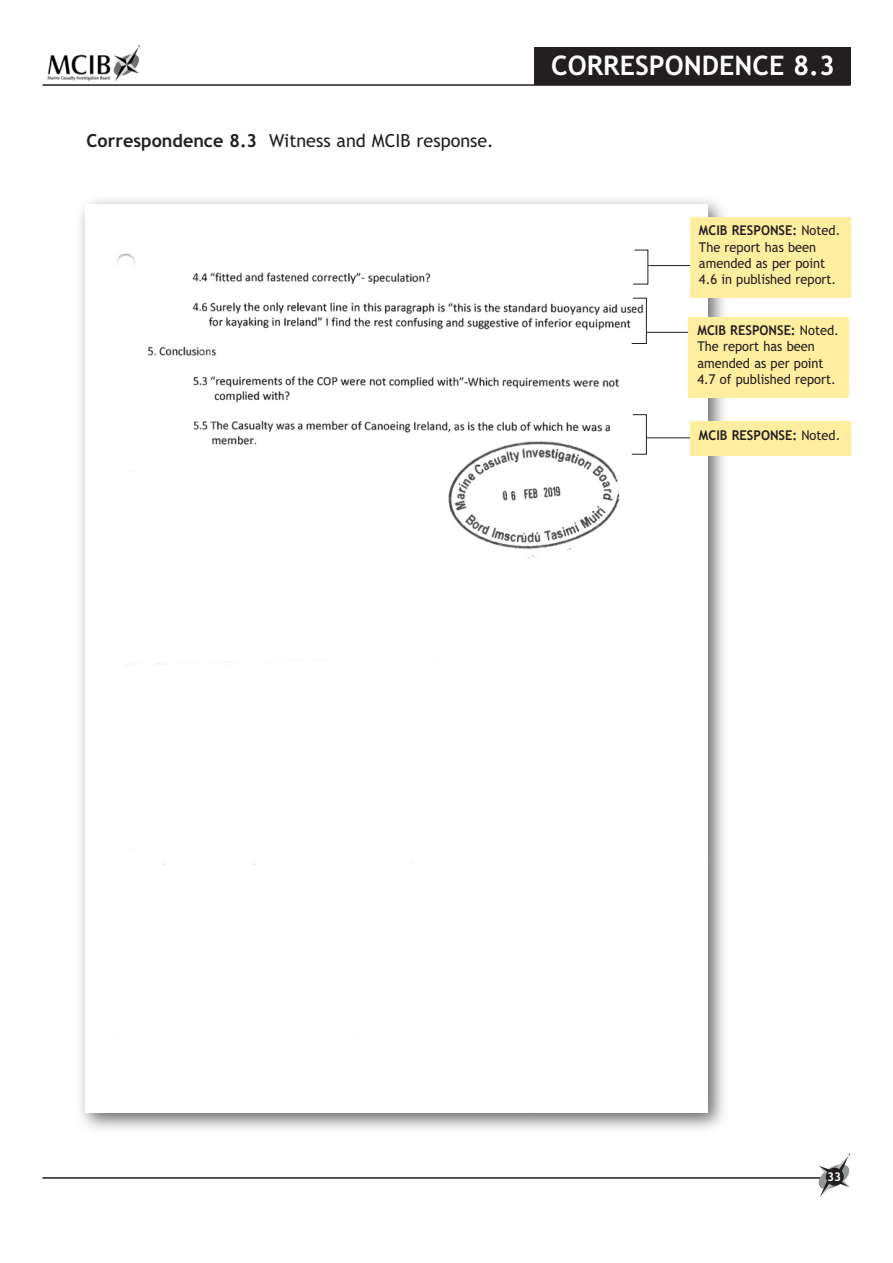
<style>
.page{position:relative;width:893px;height:1263px;background:#fff}
.page>*{position:absolute;margin:0;border:0;box-sizing:border-box;transform-origin:0 0}
.t1{font:700 27px "Trebuchet MS";color:#fff}
.t2{font:18px "Trebuchet MS";color:#231f20}
.t3{font:13.5px/16.2px "Trebuchet MS";color:#231f20;scale:.95 1}
.t4{font:700 13.5px "Trebuchet MS";color:#231f20;scale:.95 1}
.t5{font:700 12px "Trebuchet MS";color:#fff}
.s1{font-weight:700}
.s2{font-weight:400}
</style>
<div class="page">
<hr style="left:43px;top:1177px;width:782px;height:2px;background:#231f20">
<img style="left:47px;top:44px;width:93px;height:37px">
<hr style="left:43px;top:84px;width:807px;height:2px;background:#231f20">
<svg style="left:819px;top:1153px;width:31px;height:44px"></svg>
<div style="left:826px;top:1168px;width:18px;height:18px;background:#231f20;border-radius:50%"></div>
<div style="left:535px;top:47px;width:315px;height:38px;background:#231f20"></div>
<img style="left:80px;top:199px;width:653px;height:930px">
<img style="left:85px;top:204px;width:623px;height:909px">
<svg style="left:632px;top:249px;width:17px;height:36px"></svg>
<hr style="left:648px;top:265px;width:58px;height:1px;background:#231f20">
<svg style="left:631px;top:414px;width:16px;height:41px"></svg>
<hr style="left:647px;top:437px;width:57px;height:1px;background:#231f20">
<div style="left:690px;top:217px;width:160px;height:81px;background:#ffeda0"></div>
<svg style="left:631px;top:297px;width:16px;height:47px"></svg>
<hr style="left:647px;top:332px;width:57px;height:1px;background:#231f20">
<div style="left:689px;top:317px;width:160px;height:80px;background:#ffeda0"></div>
<div style="left:690px;top:421px;width:160px;height:35px;background:#ffeda0"></div>
<p class="t2" style="left:87px;top:133px;width:409px"><span class="s1">Correspondence 8.3</span> Witness and MCIB response.</p>
<p class="t1" style="left:551px;top:55px;width:285px">CORRESPONDENCE 8.3</p>
<p class="t1" style="left:557px;top:55px;width:235px">CORRESPONDENCE</p>
<p class="t3" style="left:699px;top:224px;width:150px"><span class="s1">MCIB RESPONSE:</span> Noted.<br>The report has been amended as per point<br>4.6 in published report.</p>
<p class="t3" style="left:697px;top:323px;width:150px"><span class="s1">MCIB RESPONSE:</span> Noted.<br>The report has been amended as per point<br>4.7 of published report.</p>
<p class="t4" style="left:699px;top:429px;width:150px">MCIB RESPONSE: <span class="s2">Noted.</span></p>
<p class="t5" style="left:827px;top:1172px;width:16px">33</p>
</div>
